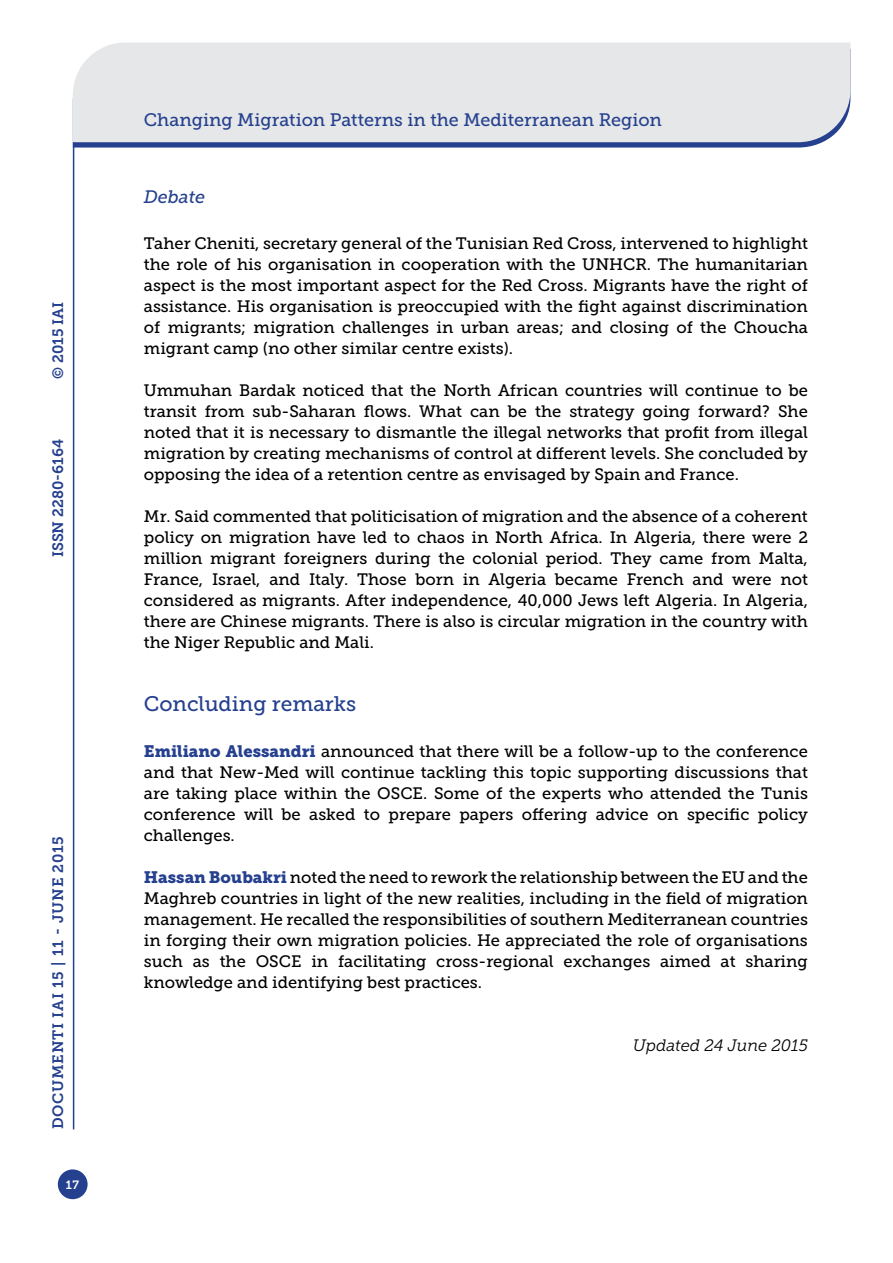
<style>
.page{position:relative;width:893px;height:1263px;background:#fff}
.page>*{position:absolute;margin:0;border:0;box-sizing:border-box;transform-origin:0 0}
.t1{font:21px "Museo Slab 500";color:#25408f}
.t2{font:18px "Museo Slab 500";color:#25408f}
.t3{font:italic 18px "Museo Slab 500";color:#25408f}
.t4{font:16.5px/21px "Museo Slab 500";color:#000;text-align:justify}
.t5{font:italic 16.5px "Museo Slab 300";color:#000}
.t6{font:15px "Museo Slab 700";letter-spacing:.05em;color:#25408f}
.t7{font:15px "Museo Slab 700";color:#25408f}
.t8{font:12px "Museo Slab 700";color:#fff}
.s1{font-family:"Museo Slab 900";color:#25408f}
</style>
<div class="page">
<svg style="left:74px;top:142px;width:749px;height:6px;background:#3e569b"></svg>
<div style="left:73px;top:43px;width:777px;height:99px;background:#e6e7e8"></div>
<div style="left:58px;top:1169px;width:30px;height:30px;background:#25408f;border-radius:50%"></div>
<hr style="left:73px;top:142px;width:1px;height:987px;background:#25408f">
<p class="t6" style="left:50px;top:379px;width:78px;rotate:-90deg">© 2015 IAI</p>
<p class="t7" style="left:50px;top:557px;width:120px;rotate:-90deg">ISSN 2280-6164</p>
<p class="t6" style="left:50px;top:1129px;width:295px;rotate:-90deg">DOCUMENTI IAI 15 | 11 - JUNE 2015</p>
<p class="t8" style="left:66px;top:1178px;width:15px">17</p>
<p class="t2" style="left:144px;top:110px;width:520px">Changing Migration Patterns in the Mediterranean Region</p>
<p class="t3" style="left:144px;top:187px;width:63px">Debate</p>
<p class="t4" style="left:144px;top:233px;width:666px">Taher Cheniti, secretary general of the Tunisian Red Cross, intervened to highlight the role of his organisation in cooperation with the UNHCR. The humanitarian aspect is the most important aspect for the Red Cross. Migrants have the right of assistance. His organisation is preoccupied with the fight against discrimination of migrants; migration challenges in urban areas; and closing of the Choucha migrant camp (no other similar centre exists).</p>
<p class="t4" style="left:144px;top:380px;width:666px">Ummuhan Bardak noticed that the North African countries will continue to be transit from sub-Saharan flows. What can be the strategy going forward? She noted that it is necessary to dismantle the illegal networks that profit from illegal migration by creating mechanisms of control at different levels. She concluded by opposing the idea of a retention centre as envisaged by Spain and France.</p>
<p class="t4" style="left:144px;top:506px;width:666px">Mr. Said commented that politicisation of migration and the absence of a coherent policy on migration have led to chaos in North Africa. In Algeria, there were 2 million migrant foreigners during the colonial period. They came from Malta, France, Israel, and Italy. Those born in Algeria became French and were not considered as migrants. After independence, 40,000 Jews left Algeria. In Algeria, there are Chinese migrants. There is also is circular migration in the country with the Niger Republic and Mali.</p>
<p class="t1" style="left:144px;top:692px;width:214px">Concluding remarks</p>
<p class="t4" style="left:144px;top:741px;width:666px"><span class="s1">Emiliano Alessandri</span> announced that there will be a follow-up to the conference and that New-Med will continue tackling this topic supporting discussions that are taking place within the OSCE. Some of the experts who attended the Tunis conference will be asked to prepare papers offering advice on specific policy challenges.</p>
<p class="t4" style="left:144px;top:867px;width:666px"><span class="s1">Hassan Boubakri</span> noted the need to rework the relationship between the EU and the Maghreb countries in light of the new realities, including in the field of migration management. He recalled the responsibilities of southern Mediterranean countries in forging their own migration policies. He appreciated the role of organisations such as the OSCE in facilitating cross-regional exchanges aimed at sharing knowledge and identifying best practices.</p>
<p class="t5" style="left:633px;top:1037px;width:177px">Updated 24 June 2015</p>
</div>
